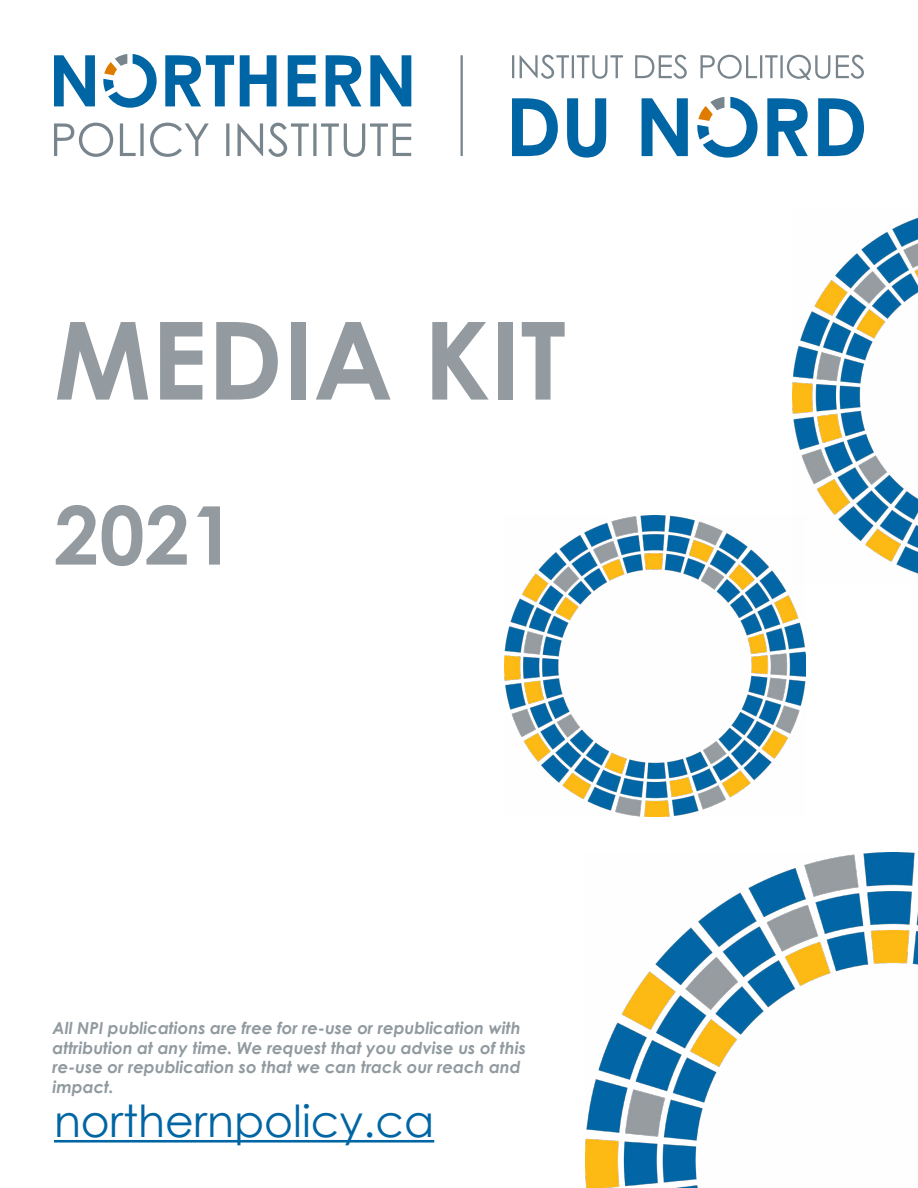
<style>
.page{position:relative;width:918px;height:1188px;background:#fff}
.page>*{position:absolute;margin:0;border:0;box-sizing:border-box;transform-origin:0 0}
.t1{font:700 108px "Century Gothic";color:#939ba0}
.t2{font:700 81px "Century Gothic";color:#939ba0}
.t3{font:44.25px "Century Gothic";color:#0065a3}
.t4{font:italic 700 16.5px/19.8px "Century Gothic";color:#909a9f}
</style>
<div class="page">
<svg style="left:461px;top:55px;width:2px;height:101px"></svg>
<svg style="left:54px;top:123px;width:59px;height:34px"></svg>
<svg style="left:120px;top:123px;width:24px;height:33px"></svg>
<svg style="left:150px;top:123px;width:59px;height:34px"></svg>
<svg style="left:226px;top:123px;width:3px;height:33px"></svg>
<svg style="left:237px;top:123px;width:174px;height:34px"></svg>
<svg style="left:54px;top:55px;width:41px;height:51px"></svg>
<svg style="left:165px;top:55px;width:69px;height:51px"></svg>
<svg style="left:240px;top:55px;width:37px;height:51px"></svg>
<svg style="left:326px;top:55px;width:35px;height:51px"></svg>
<svg style="left:288px;top:55px;width:28px;height:51px"></svg>
<svg style="left:370px;top:55px;width:41px;height:51px"></svg>
<svg style="left:103px;top:54px;width:54px;height:54px"></svg>
<svg style="left:512px;top:55px;width:2px;height:23px"></svg>
<svg style="left:520px;top:55px;width:103px;height:24px"></svg>
<svg style="left:635px;top:55px;width:52px;height:24px"></svg>
<svg style="left:701px;top:55px;width:129px;height:25px"></svg>
<svg style="left:836px;top:55px;width:28px;height:24px"></svg>
<svg style="left:697px;top:97px;width:61px;height:61px"></svg>
<svg style="left:512px;top:98px;width:46px;height:58px"></svg>
<svg style="left:567px;top:98px;width:39px;height:60px"></svg>
<svg style="left:642px;top:98px;width:46px;height:58px"></svg>
<svg style="left:818px;top:98px;width:46px;height:58px"></svg>
<svg style="left:767px;top:98px;width:41px;height:58px"></svg>
<hr style="left:54px;top:1140px;width:380px;height:3px;background:#0065a3">
<img style="left:585px;top:853px;width:333px;height:335px">
<img style="left:792px;top:217px;width:126px;height:357px">
<img style="left:504px;top:515px;width:301px;height:301px">
<h1 class="t1" style="left:54px;top:278px;width:513px">MEDIA KIT</h1>
<h2 class="t2" style="left:54px;top:474px;width:183px">2021</h2>
<p class="t4" style="left:52px;top:1017px;width:475px">All NPI publications are free for re-use or republication with attribution at any time. We request that you advise us of this re-use or republication so that we can track our reach and impact.</p>
<h3 class="t3" style="left:54px;top:1090px;width:382px">northernpolicy.ca</h3>
</div>
